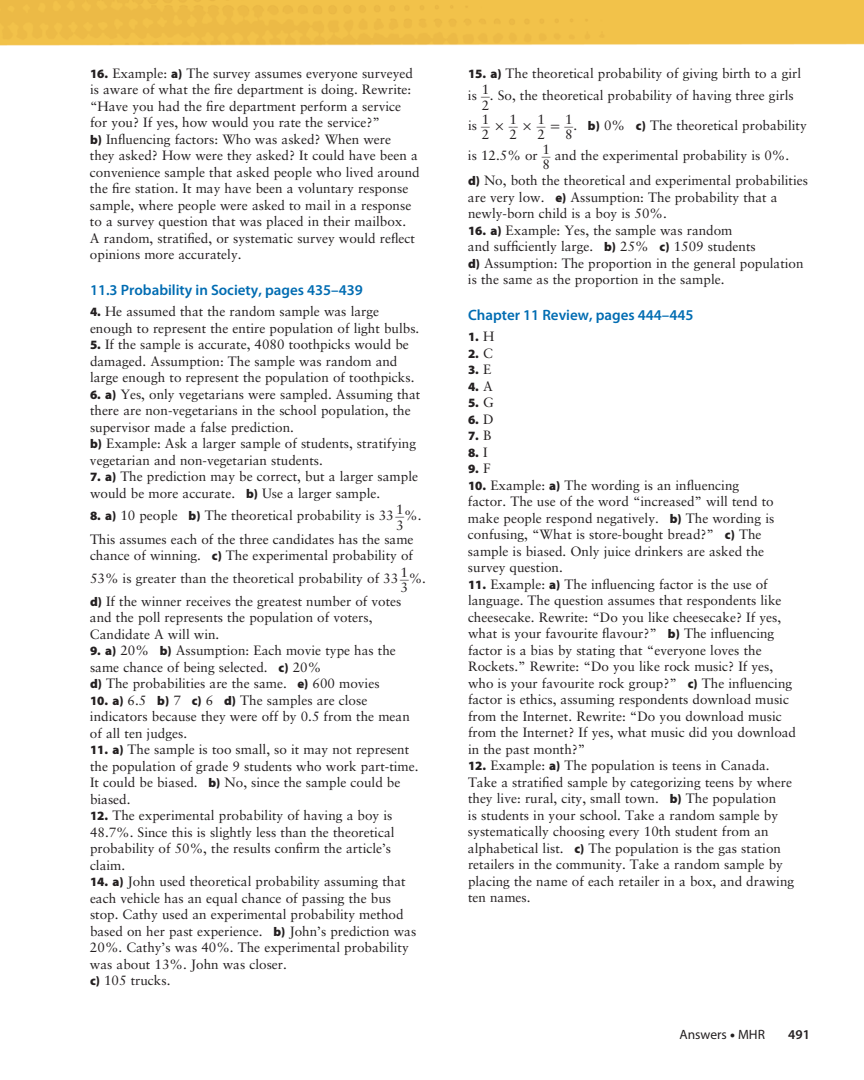
<style>
.page{position:relative;width:864px;height:1080px;background:#fff}
.page>*{position:absolute;margin:0;border:0;box-sizing:border-box;transform-origin:0 0}
.t1{font:600 15px "Myriad Pro";color:#006cb2}
.t2{font:13.5px/16.5px "Sabon";color:#231f20}
.t3{font:13.5px "Myriad Pro";color:#231f20}
.t4{font:600 13.5px "Myriad Pro";color:#231f20}
.t5{font:900 12.75px "Myriad Pro";color:#231f20}
.t6{font:11.55px "Sabon";color:#231f20;scale:.76 1}
.s1{font-family:"Myriad Pro";font-weight:900;font-size:12.75px}
.s2{font-family:"Uni Math";font-size:13.5px}
.s3{font-family:"Sabon";font-weight:400;font-size:13.5px}
.s4{font-weight:900}
</style>
<div class="page">
<div style="left:0;top:0;width:864px;height:46px;background:#f2c24a"></div>
<p class="t2" style="left:90px;top:66px;width:331px"><span class="s1">16.</span> Example: <span class="s1">a)</span> The survey assumes everyone surveyed is aware of what the fire department is doing. Rewrite: “Have you had the fire department perform a service for you? If yes, how would you rate the service?”<br><span class="s1">b)</span> Influencing factors: Who was asked? When were<br>they asked? How were they asked? It could have been a convenience sample that asked people who lived around the fire station. It may have been a voluntary response sample, where people were asked to mail in a response to a survey question that was placed in their mailbox.<br>A random, stratified, or systematic survey would reflect opinions more accurately.</p>
<p class="t1" style="left:90px;top:285px;width:274px">11.3 Probability in Society, pages 435–439</p>
<p class="t2" style="left:90px;top:305px;width:331px"><span class="s1">4.</span> He assumed that the random sample was large enough to represent the entire population of light bulbs.</p>
<p class="t2" style="left:90px;top:338px;width:326px"><span class="s1">5.</span> If the sample is accurate, 4080 toothpicks would be damaged. Assumption: The sample was random and large enough to represent the population of toothpicks.</p>
<p class="t2" style="left:90px;top:387px;width:332px"><span class="s1">6. a)</span> Yes, only vegetarians were sampled. Assuming that there are non-vegetarians in the school population, the supervisor made a false prediction.<br><span class="s1">b)</span> Example: Ask a larger sample of students, stratifying vegetarian and non-vegetarian students.</p>
<p class="t2" style="left:90px;top:470px;width:330px"><span class="s1">7. a)</span> The prediction may be correct, but a larger sample would be more accurate. <span class="s1">b)</span> Use a larger sample.</p>
<p class="t2" style="left:90px;top:509px;width:333px"><span class="s1">8. a)</span> 10 people <span class="s1">b)</span> The theoretical probability is 33 <sup>__</sup>1%.</p>
<p class="t2" style="left:90px;top:519px;width:325px;line-height:13.8px;text-indent:306px">3<br>This assumes each of the three candidates has the same</p>
<p class="t2" style="left:90px;top:545px;width:338px;line-height:22.5px">chance of winning. <span class="s1">c)</span> The experimental probability of<br>53% is greater than the theoretical probability of 33 <sup>__</sup>1%.</p>
<p class="t2" style="left:90px;top:582px;width:320px;line-height:13.8px;text-indent:311px">3 <span class="s1">d)</span> If the winner receives the greatest number of votes</p>
<p class="t2" style="left:90px;top:611px;width:284px">and the poll represents the population of voters,<br>Candidate A will win.</p>
<p class="t2" style="left:90px;top:644px;width:307px"><span class="s1">9. a)</span> 20% <span class="s1">b)</span> Assumption: Each movie type has the same chance of being selected. <span class="s1">c)</span> 20%<br><span class="s1">d)</span> The probabilities are the same. <span class="s1">e)</span> 600 movies</p>
<p class="t2" style="left:90px;top:693px;width:321px"><span class="s1">10. a)</span> 6.5 <span class="s1">b)</span> 7 <span class="s1">c)</span> 6 <span class="s1">d)</span> The samples are close indicators because they were off by 0.5 from the mean of all ten judges.</p>
<p class="t2" style="left:90px;top:743px;width:330px"><span class="s1">11. a)</span> The sample is too small, so it may not represent the population of grade 9 students who work part-time.<br>It could be biased. <span class="s1">b)</span> No, since the sample could be biased.</p>
<p class="t2" style="left:90px;top:809px;width:306px"><span class="s1">12.</span> The experimental probability of having a boy is 48.7%. Since this is slightly less than the theoretical probability of 50%, the results confirm the article’s claim.</p>
<p class="t2" style="left:90px;top:875px;width:328px"><span class="s1">14. a)</span> John used theoretical probability assuming that each vehicle has an equal chance of passing the bus stop. Cathy used an experimental probability method based on her past experience. <span class="s1">b)</span> John’s prediction was 20%. Cathy’s was 40%. The experimental probability was about 13%. John was closer.<br><span class="s1">c)</span> 105 trucks.</p>
<p class="t2" style="left:468px;top:63px;width:335px;line-height:22.5px"><span class="s1">15. a)</span> The theoretical probability of giving birth to a girl is <sup>__</sup>1. So, the theoretical probability of having three girls</p>
<p class="t2" style="left:468px;top:96px;width:23px;line-height:19.8px;text-align:right">2<br>is <sup>__</sup>1</p>
<p class="t2" style="left:482px;top:127px;width:9px">2</p>
<p class="t6" style="left:494px;top:117px;width:106px"><span class="s2">×</span> _ _<sup>1</sup> <span class="s2">×</span> _ _<sup>1</sup> <span class="s2">=</span> _ _<sup>1</sup></p>
<p class="t2" style="left:510px;top:127px;width:9px">2</p>
<p class="t2" style="left:537px;top:127px;width:9px">2</p>
<p class="t2" style="left:565px;top:127px;width:9px">8</p>
<p class="t2" style="left:573px;top:118px;width:235px">. <span class="s1">b)</span> 0% <span class="s1">c)</span> The theoretical probability</p>
<p class="t2" style="left:468px;top:148px;width:323px">is 12.5% or <sup>__</sup>1 and the experimental probability is 0%.</p>
<p class="t2" style="left:468px;top:157px;width:342px;text-indent:75px">8<br><span class="s1">d)</span> No, both the theoretical and experimental probabilities are very low. <span class="s1">e)</span> Assumption: The probability that a newly-born child is a boy is 50%.</p>
<p class="t2" style="left:468px;top:223px;width:337px"><span class="s1">16. a)</span> Example: Yes, the sample was random<br>and sufficiently large. <span class="s1">b)</span> 25% <span class="s1">c)</span> 1509 students<br><span class="s1">d)</span> Assumption: The proportion in the general population is the same as the proportion in the sample.</p>
<p class="t1" style="left:468px;top:309px;width:227px">Chapter 11 Review, pages 444–445</p>
<p class="t5" style="left:468px;top:332px;width:28px">1. <span class="s3">H</span></p>
<p class="t5" style="left:468px;top:349px;width:26px">2. <span class="s3">C</span></p>
<p class="t5" style="left:468px;top:365px;width:25px">3. <span class="s3">E</span></p>
<p class="t5" style="left:468px;top:382px;width:26px">4. <span class="s3">A</span></p>
<p class="t5" style="left:468px;top:398px;width:27px">5. <span class="s3">G</span></p>
<p class="t5" style="left:468px;top:415px;width:27px">6. <span class="s3">D</span></p>
<p class="t5" style="left:468px;top:431px;width:25px">7. <span class="s3">B</span></p>
<p class="t5" style="left:468px;top:448px;width:21px">8. <span class="s3">I</span></p>
<p class="t5" style="left:468px;top:464px;width:24px">9. <span class="s3">F</span></p>
<p class="t2" style="left:468px;top:478px;width:308px"><span class="s1">10.</span> Example: <span class="s1">a)</span> The wording is an influencing factor. The use of the word “increased” will tend to make people respond negatively. <span class="s1">b)</span> The wording is confusing, “What is store-bought bread?” <span class="s1">c)</span> The sample is biased. Only juice drinkers are asked the survey question.</p>
<p class="t2" style="left:468px;top:577px;width:330px"><span class="s1">11.</span> Example: <span class="s1">a)</span> The influencing factor is the use of language. The question assumes that respondents like cheesecake. Rewrite: “Do you like cheesecake? If yes, what is your favourite flavour?” <span class="s1">b)</span> The influencing factor is a bias by stating that “everyone loves the Rockets.” Rewrite: “Do you like rock music? If yes, who is your favourite rock group?” <span class="s1">c)</span> The influencing factor is ethics, assuming respondents download music from the Internet. Rewrite: “Do you download music from the Internet? If yes, what music did you download in the past month?”</p>
<p class="t2" style="left:468px;top:758px;width:328px"><span class="s1">12.</span> Example: <span class="s1">a)</span> The population is teens in Canada.<br>Take a stratified sample by categorizing teens by where they live: rural, city, small town. <span class="s1">b)</span> The population<br>is students in your school. Take a random sample by systematically choosing every 10th student from an alphabetical list. <span class="s1">c)</span> The population is the gas station retailers in the community. Take a random sample by placing the name of each retailer in a box, and drawing ten names.</p>
<p class="t3" style="left:680px;top:1030px;width:87px">Answers <span class="s4">•</span> MHR</p>
<p class="t4" style="left:788px;top:1030px;width:23px">491</p>
</div>
